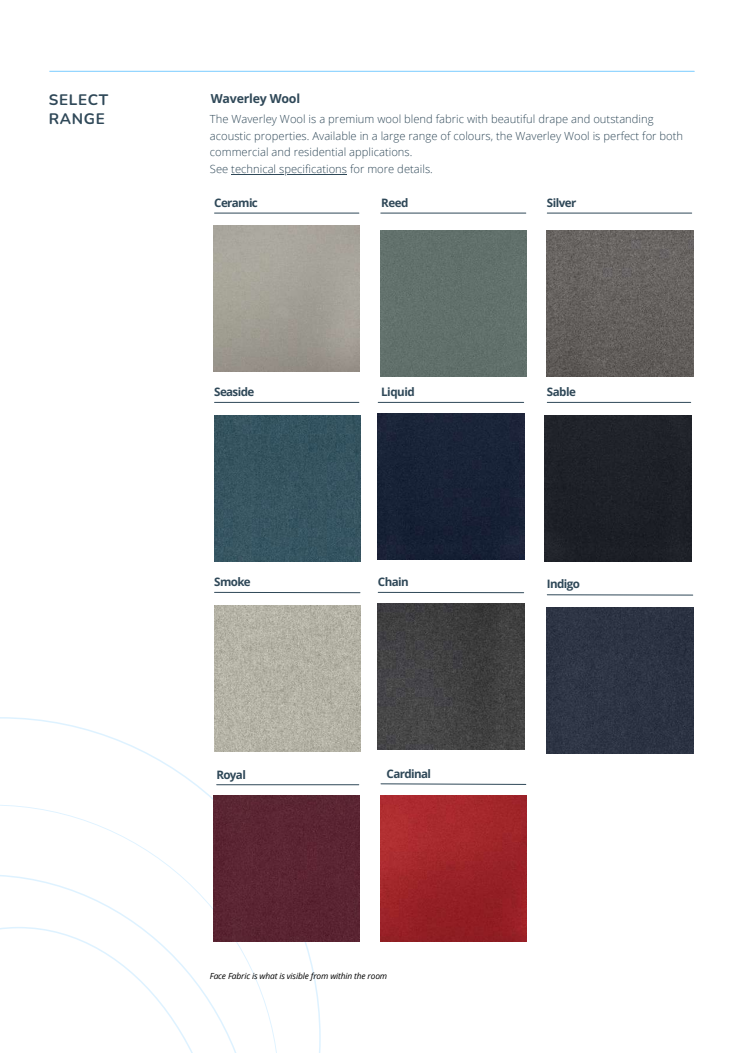
<style>
.page{position:relative;width:744px;height:1053px;background:#fff}
.page>*{position:absolute;margin:0;border:0;box-sizing:border-box;transform-origin:0 0}
.t1{font:700 15.2px/18.9px "Nunito";letter-spacing:.045em;color:#2f4858}
.t2{font:700 12.4px "Open Sans";letter-spacing:-.02em;color:#2f4858}
.t3{font:700 11.6px "Open Sans";letter-spacing:-.05em;color:#2f4858}
.t4{font:300 11.2px/16.8px "Open Sans";letter-spacing:.005em;color:#2f4858}
.t5{font:italic 8.4px "Open Sans";letter-spacing:-.015em;color:#000}
</style>
<div class="page">
<hr style="left:50px;top:71px;width:644px;height:1px;background:#7accff">
<hr style="left:231px;top:174px;width:116px;height:1px;background:#2f4858">
<svg style="left:0;top:717px;width:321px;height:335px"></svg>
<svg style="left:0;top:804px;width:280px;height:248px"></svg>
<svg style="left:0;top:874px;width:258px;height:178px"></svg>
<svg style="left:0;top:926px;width:230px;height:126px"></svg>
<hr style="left:215px;top:213px;width:144px;height:1px;background:#2f4858">
<hr style="left:381px;top:213px;width:145px;height:1px;background:#2f4858">
<hr style="left:547px;top:213px;width:145px;height:1px;background:#2f4858">
<svg style="left:214px;top:591px;width:147px;height:2px"></svg>
<hr style="left:215px;top:402px;width:144px;height:1px;background:#2f4858">
<hr style="left:378px;top:402px;width:146px;height:1px;background:#2f4858">
<hr style="left:547px;top:402px;width:144px;height:1px;background:#2f4858">
<svg style="left:547px;top:594px;width:146px;height:1px"></svg>
<hr style="left:217px;top:784px;width:142px;height:1px;background:#2f4858">
<svg style="left:378px;top:591px;width:146px;height:2px"></svg>
<img style="left:214px;top:605px;width:146px;height:146px">
<div style="left:380px;top:230px;width:146px;height:146px;background:#61706b"></div>
<img style="left:547px;top:230px;width:146px;height:146px">
<div style="left:547px;top:607px;width:146px;height:146px;background:#2d3444"></div>
<img style="left:214px;top:415px;width:146px;height:146px">
<div style="left:378px;top:413px;width:146px;height:146px;background:#182237"></div>
<div style="left:545px;top:415px;width:146px;height:146px;background:#1e2128"></div>
<img style="left:378px;top:603px;width:146px;height:146px">
<div style="left:213px;top:795px;width:146px;height:146px;background:#5a2532"></div>
<svg style="left:380px;top:783px;width:146px;height:2px"></svg>
<img style="left:380px;top:795px;width:146px;height:146px">
<h1 class="t1" style="left:49px;top:91px;width:61px">SELECT<br>RANGE</h1>
<p class="t2" style="left:211px;top:89px;width:91px">Waverley Wool</p>
<p class="t4" style="left:210px;top:110px;width:475px">The Waverley Wool is a premium wool blend fabric with beautiful drape and outstanding acoustic properties. Available in a large range of colours, the Waverley Wool is perfect for both commercial and residential applications.<br>See technical specifications for more details.</p>
<p class="t3" style="left:214px;top:195px;width:45px">Ceramic</p>
<p class="t3" style="left:381px;top:195px;width:29px">Reed</p>
<p class="t3" style="left:547px;top:195px;width:31px">Silver</p>
<p class="t3" style="left:214px;top:384px;width:42px">Seaside</p>
<p class="t3" style="left:381px;top:384px;width:35px">Liquid</p>
<p class="t3" style="left:547px;top:384px;width:30px">Sable</p>
<p class="t3" style="left:214px;top:573px;width:38px">Smoke</p>
<p class="t3" style="left:216px;top:766px;width:31px">Royal</p>
<p class="t3" style="left:378px;top:573px;width:32px">Chain</p>
<p class="t3" style="left:387px;top:765px;width:46px">Cardinal</p>
<p class="t5" style="left:210px;top:969px;width:179px">Face Fabric is what is visible from within the room</p>
<p class="t3" style="left:547px;top:575px;width:34px">Indigo</p>
</div>
